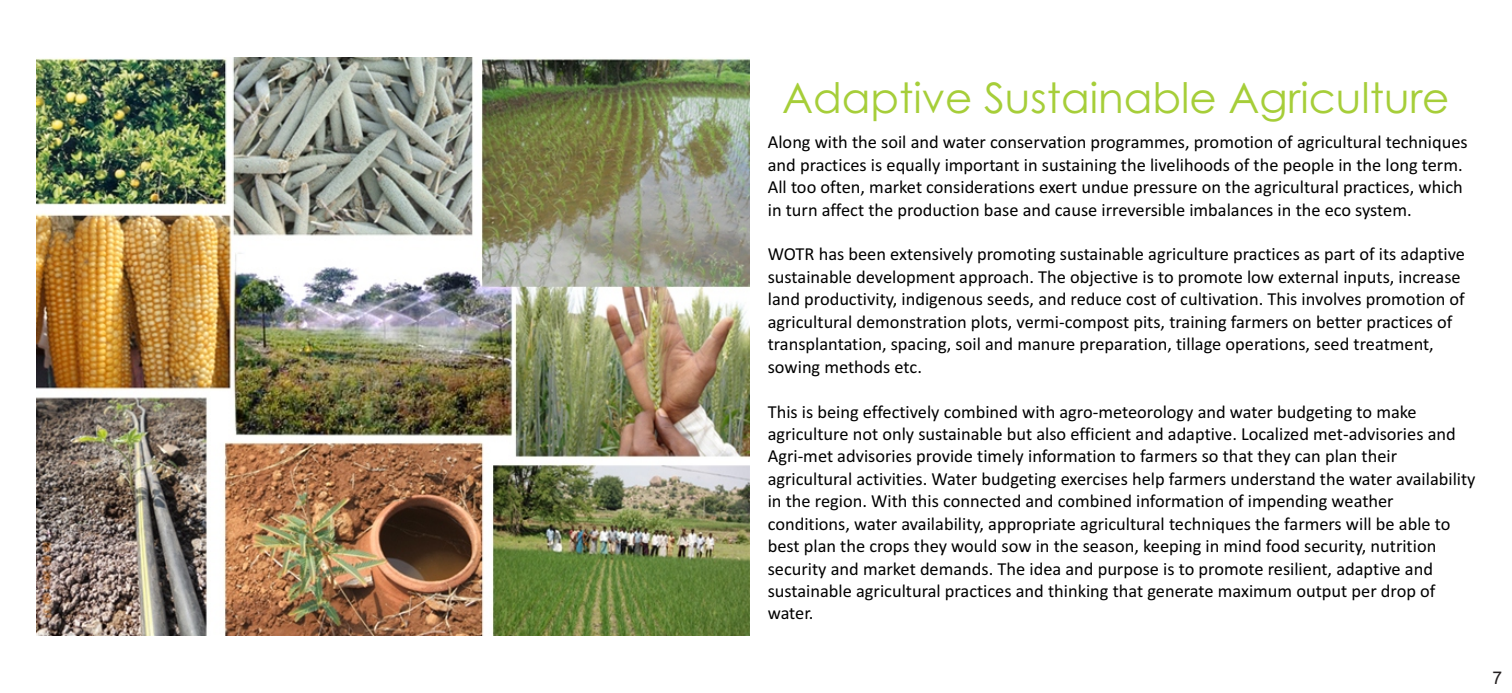
<style>
.page{position:relative;width:1512px;height:693px;background:#fff}
.page>*{position:absolute;margin:0;border:0;box-sizing:border-box;transform-origin:0 0}
.t1{font:42px "Century Gothic";color:#a6ce39}
.t2{font:18.38px/22.4px "Calibri";color:#000}
.t3{font:17.5px "Arial";color:#231f20}
</style>
<div class="page">
<img style="left:36px;top:58px;width:714px;height:577px">
<h1 class="t1" style="left:782px;top:82px;width:669px">Adaptive Sustainable Agriculture</h1>
<p class="t2" style="left:768px;top:133px;width:701px">Along with the soil and water conservation programmes, promotion of agricultural techniques and practices is equally important in sustaining the livelihoods of the people in the long term.<br>All too often, market considerations exert undue pressure on the agricultural practices, which in turn affect the production base and cause irreversible imbalances in the eco system.</p>
<p class="t2" style="left:768px;top:245px;width:699px">WOTR has been extensively promoting sustainable agriculture practices as part of its adaptive sustainable development approach. The objective is to promote low external inputs, increase land productivity, indigenous seeds, and reduce cost of cultivation. This involves promotion of agricultural demonstration plots, vermi-compost pits, training farmers on better practices of transplantation, spacing, soil and manure preparation, tillage operations, seed treatment, sowing methods etc.</p>
<p class="t2" style="left:768px;top:402px;width:709px">This is being effectively combined with agro-meteorology and water budgeting to make agriculture not only sustainable but also efficient and adaptive. Localized met-advisories and Agri-met advisories provide timely information to farmers so that they can plan their agricultural activities. Water budgeting exercises help farmers understand the water availability in the region. With this connected and combined information of impending weather conditions, water availability, appropriate agricultural techniques the farmers will be able to best plan the crops they would sow in the season, keeping in mind food security, nutrition security and market demands. The idea and purpose is to promote resilient, adaptive and sustainable agricultural practices and thinking that generate maximum output per drop of water.</p>
<p class="t3" style="left:1492px;top:671px;width:11px">7</p>
</div>
